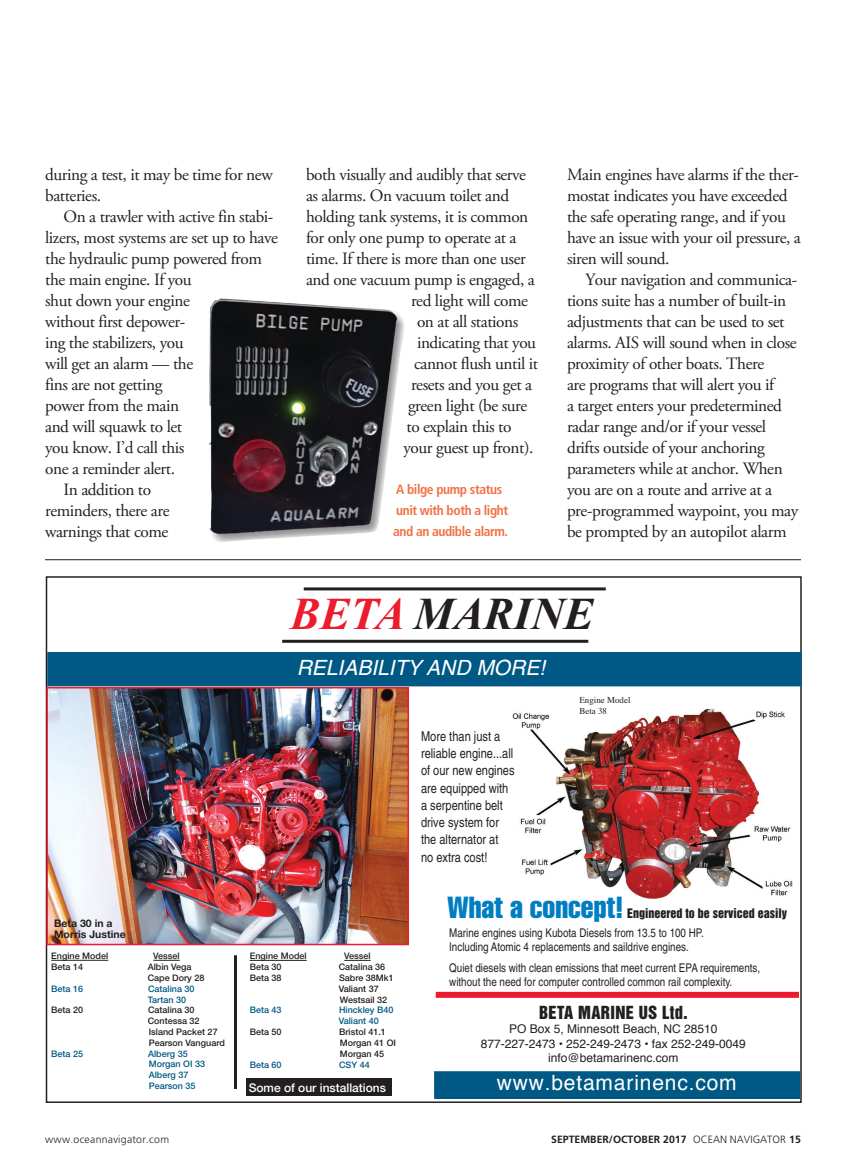
<style>
.page{position:relative;width:864px;height:1175px;background:#fff}
.page>*{position:absolute;margin:0;border:0;box-sizing:border-box;transform-origin:0 0}
.t1{font:italic 700 45px "Times New Roman";color:#231f20}
.t2{font:extra-condensed 30px "Helvetica";color:#007dc3}
.t3{font:21px "Helvetica";letter-spacing:.04em;color:#fff}
.t4{font:italic 21px "Helvetica";color:#fff}
.t5{font:17.25px/21px "Adobe Garamond Pro";letter-spacing:-.025em;color:#231f20}
.t6{font:16.5px "Helvetica Inserat Cyr Upright";letter-spacing:.02em;color:#231f20}
.t7{font:condensed 13.5px/17.2px "Helvetica";color:#231f20}
.t8{font:700 condensed 13.5px/21px "Frutiger";letter-spacing:-.03em;color:#f37043}
.t9{font:condensed 12px/14.4px "Helvetica";color:#231f20}
.t10{font:12px/14.4px "Helvetica";color:#231f20;text-align:center}
.t11{font:12px "Helvetica Inserat Cyr Upright";color:#231f20}
.t12{font:500 12px "Helvetica Neue";color:#fff}
.t13{font:700 10.5px "Frutiger";color:#231f20}
.t14{font:300 10.5px "Frutiger";letter-spacing:.025em;color:#231f20}
.t15{font:700 10.5px/10.5px "Helvetica Neue";color:#231f20}
.t16{font:500 9px/10.8px "Helvetica Neue";color:#231f20}
.t17{font:500 9px/10.8px "Helvetica Neue";color:#005984}
.t18{font:9px/10.8px "Times";color:#231f20}
.s1{color:#ed1b2d}
.s2{font-weight:300}
</style>
<div class="page">
<img style="left:209px;top:298px;width:195px;height:244px">
<hr style="left:45px;top:559px;width:756px;height:1px;background:#231f20">
<div style="left:246px;top:1078px;width:145px;height:18px;background:#231f20"></div>
<img style="left:508px;top:686px;width:291px;height:213px">
<div style="left:435px;top:1072px;width:365px;height:26px;background:#005984"></div>
<div style="left:434px;top:1071px;width:366px;height:27px;border:2px solid #005984"></div>
<div style="left:436px;top:991px;width:363px;height:6px;background:#ed1b2d"></div>
<div style="left:48px;top:653px;width:753px;height:32px;background:#005984"></div>
<div style="left:47px;top:652px;width:755px;height:34px;border:2px solid #005984"></div>
<hr style="left:51px;top:960px;width:57px;height:1px;background:#231f20">
<svg style="left:153px;top:960px;width:27px;height:1px"></svg>
<hr style="left:250px;top:960px;width:57px;height:1px;background:#231f20">
<svg style="left:344px;top:960px;width:27px;height:1px"></svg>
<hr style="left:234px;top:955px;width:3px;height:133px;background:#231f20">
<hr style="left:282px;top:640px;width:306px;height:3px;background:#231f20">
<hr style="left:304px;top:587px;width:302px;height:3px;background:#231f20">
<img style="left:49px;top:690px;width:357px;height:252px">
<div style="left:46px;top:687px;width:363px;height:258px;border:2px solid #ed1b2d"></div>
<p class="t5" style="left:45px;top:165px;width:229px">during a test, it may be time for new batteries.</p>
<p class="t5" style="left:64px;top:207px;width:211px">On a trawler with active fin stabi-</p>
<p class="t5" style="left:45px;top:228px;width:234px">lizers, most systems are set up to have</p>
<p class="t5" style="left:45px;top:249px;width:218px">the hydraulic pump powered from</p>
<p class="t5" style="left:45px;top:270px;width:148px">the main engine. If you</p>
<p class="t5" style="left:45px;top:291px;width:146px">shut down your engine</p>
<p class="t5" style="left:45px;top:312px;width:142px">without first depower-</p>
<p class="t5" style="left:45px;top:333px;width:140px">ing the stabilizers, you</p>
<p class="t5" style="left:45px;top:354px;width:150px">will get an alarm — the</p>
<p class="t5" style="left:45px;top:375px;width:119px">fins are not getting</p>
<p class="t5" style="left:45px;top:396px;width:135px">power from the main</p>
<p class="t5" style="left:45px;top:417px;width:139px">and will squawk to let</p>
<p class="t5" style="left:45px;top:438px;width:141px">you know. I’d call this</p>
<p class="t5" style="left:45px;top:459px;width:131px">one a reminder alert.</p>
<p class="t5" style="left:64px;top:480px;width:89px">In addition to</p>
<p class="t5" style="left:45px;top:501px;width:126px">reminders, there are</p>
<p class="t5" style="left:45px;top:522px;width:125px">warnings that come</p>
<p class="t5" style="left:306px;top:165px;width:222px">both visually and audibly that serve</p>
<p class="t5" style="left:306px;top:186px;width:205px">as alarms. On vacuum toilet and</p>
<p class="t5" style="left:306px;top:207px;width:224px">holding tank systems, it is common</p>
<p class="t5" style="left:306px;top:228px;width:212px">for only one pump to operate at a</p>
<p class="t5" style="left:306px;top:248px;width:221px">time. If there is more than one user</p>
<p class="t5" style="left:306px;top:269px;width:230px">and one vacuum pump is engaged, a</p>
<p class="t5" style="left:411px;top:290px;width:119px">red light will come</p>
<p class="t5" style="left:417px;top:311px;width:103px">on at all stations</p>
<p class="t5" style="left:417px;top:332px;width:121px">indicating that you</p>
<p class="t5" style="left:414px;top:353px;width:126px">cannot flush until it</p>
<p class="t5" style="left:411px;top:374px;width:123px">resets and you get a</p>
<p class="t5" style="left:408px;top:395px;width:121px">green light (be sure</p>
<p class="t5" style="left:407px;top:416px;width:106px">to explain this to</p>
<p class="t5" style="left:404px;top:437px;width:131px">your guest up front).</p>
<p class="t8" style="left:393px;top:478px;width:117px">A bilge pump status unit with both a light and an audible alarm.</p>
<p class="t5" style="left:567px;top:165px;width:235px">Main engines have alarms if the ther&shy;mostat indicates you have exceeded the safe operating range, and if you have an issue with your oil pressure, a siren will sound.</p>
<p class="t5" style="left:567px;top:270px;width:233px;text-indent:18px">Your navigation and communica&shy;tions suite has a number of built-in adjustments that can be used to set alarms. AIS will sound when in close proximity of other boats. There<br>are programs that will alert you if<br>a target enters your predetermined radar range and/or if your vessel drifts outside of your anchoring parameters while at anchor. When you are on a route and arrive at a pre-programmed waypoint, you may be prompted by an autopilot alarm</p>
<h1 class="t1" style="left:290px;top:582px;width:305px"><span class="s1">BETA</span> MARINE</h1>
<p class="t4" style="left:297px;top:655px;width:250px">RELIABILITY AND MORE!</p>
<p class="t18" style="left:579px;top:694px;width:53px">Engine Model<br>Beta 38</p>
<p class="t7" style="left:421px;top:727px;width:95px">More than just a reliable engine...all of our new engines are equipped with a serpentine belt drive system for the alternator at<br>no extra cost!</p>
<h2 class="t2" style="left:448px;top:888px;width:177px">What a concept!</h2>
<p class="t11" style="left:627px;top:906px;width:161px">Engineered to be serviced easily</p>
<p class="t15" style="left:54px;top:918px;width:73px">Beta 30 in a<br>Morris Justine</p>
<p class="t9" style="left:449px;top:925px;width:256px">Marine engines using Kubota Diesels from 13.5 to 100 HP.<br>Including Atomic 4 replacements and saildrive engines.</p>
<p class="t9" style="left:449px;top:960px;width:313px">Quiet diesels with clean emissions that meet current EPA requirements, without the need for computer controlled common rail complexity.</p>
<p class="t16" style="left:51px;top:950px;width:59px">Engine Model</p>
<p class="t16" style="left:153px;top:950px;width:28px">Vessel</p>
<p class="t16" style="left:51px;top:961px;width:33px">Beta 14</p>
<p class="t16" style="left:148px;top:961px;width:58px">Albin Vega<br>Cape Dory 28</p>
<p class="t17" style="left:51px;top:983px;width:33px">Beta 16</p>
<p class="t17" style="left:148px;top:983px;width:48px">Catalina 30<br>Tartan 30</p>
<p class="t16" style="left:51px;top:1004px;width:33px">Beta 20</p>
<p class="t16" style="left:148px;top:1004px;width:79px">Catalina 30<br>Contessa 32<br>Island Packet 27<br>Pearson Vanguard</p>
<p class="t17" style="left:51px;top:1047px;width:33px">Beta 25</p>
<p class="t17" style="left:148px;top:1047px;width:59px">Alberg 35<br>Morgan OI 33<br>Alberg 37<br>Pearson 35</p>
<p class="t16" style="left:250px;top:950px;width:59px">Engine Model</p>
<p class="t16" style="left:344px;top:950px;width:28px">Vessel</p>
<p class="t16" style="left:250px;top:961px;width:33px">Beta 30</p>
<p class="t16" style="left:339px;top:961px;width:48px">Catalina 36</p>
<p class="t16" style="left:250px;top:972px;width:33px">Beta 38</p>
<p class="t16" style="left:339px;top:972px;width:57px">Sabre 38Mk1<br>Valiant 37<br>Westsail 32</p>
<p class="t17" style="left:250px;top:1004px;width:33px">Beta 43</p>
<p class="t17" style="left:339px;top:1004px;width:56px">Hinckley B40<br>Valiant 40</p>
<p class="t16" style="left:250px;top:1026px;width:33px">Beta 50</p>
<p class="t16" style="left:339px;top:1026px;width:59px">Bristol 41.1<br>Morgan 41 OI<br>Morgan 45</p>
<p class="t17" style="left:250px;top:1058px;width:33px">Beta 60</p>
<p class="t17" style="left:339px;top:1058px;width:32px">CSY 44</p>
<p class="t6" style="left:539px;top:1002px;width:150px">BETA MARINE US Ltd.</p>
<p class="t10" style="left:481px;top:1022px;width:267px">PO Box 5, Minnesott Beach, NC 28510<br>877-227-2473 • 252-249-2473 • fax 252-249-0049 info@betamarinenc.com</p>
<p class="t3" style="left:497px;top:1066px;width:242px">www.betamarinenc.com</p>
<p class="t12" style="left:249px;top:1080px;width:139px">Some of our installations</p>
<p class="t14" style="left:45px;top:1133px;width:125px">www.oceannavigator.com</p>
<p class="t13" style="left:551px;top:1132px;width:251px">SEPTEMBER/OCTOBER 2017 <span class="s2">OCEAN NAVIGATOR</span> 15</p>
</div>
